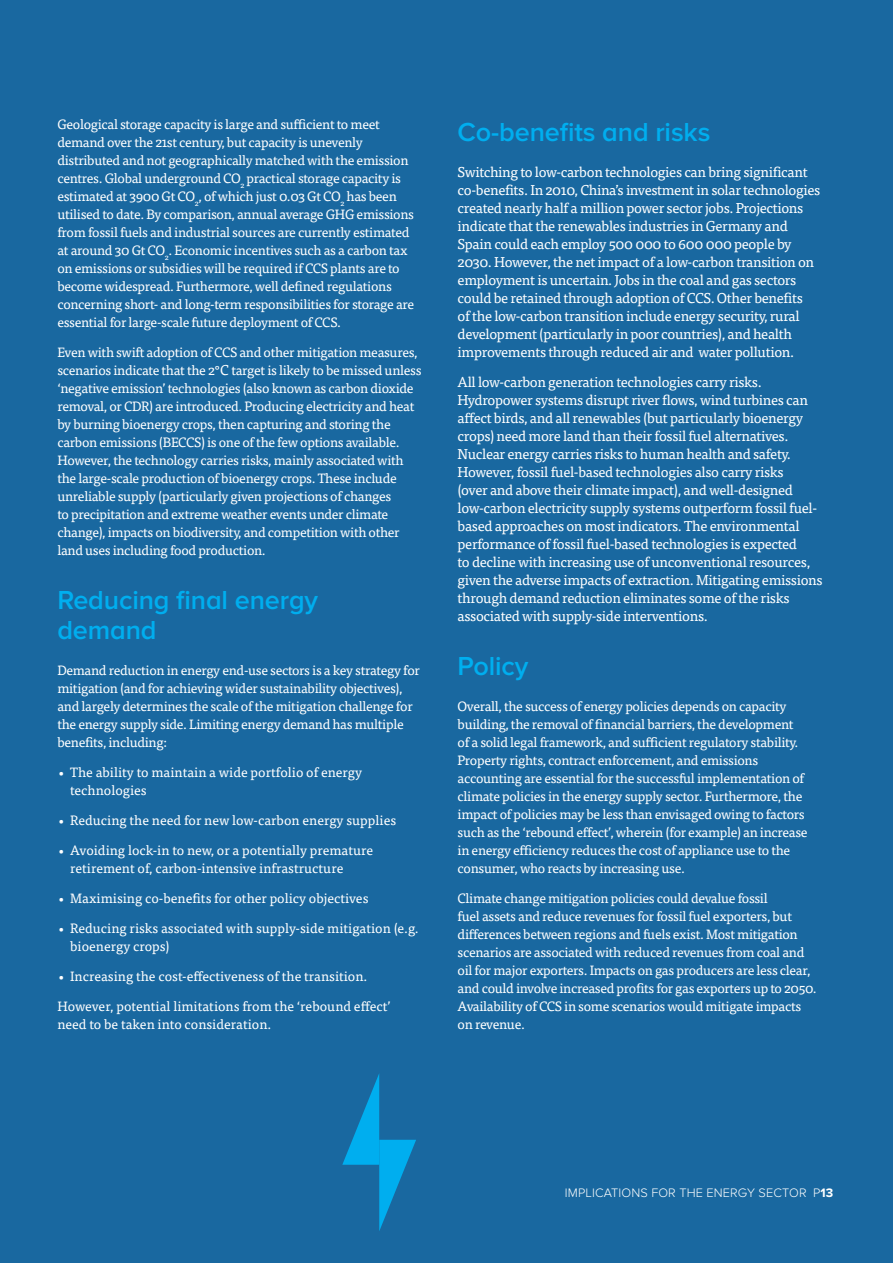
<style>
.page{position:relative;width:893px;height:1263px;background:#1968a0}
.page>*{position:absolute;margin:0;border:0;box-sizing:border-box;transform-origin:0 0}
.t1{font:600 27px/30px "Proxima Nova";letter-spacing:-.005em;color:#00aeef}
.t2{font:14.25px/18px "Tisa Pro";letter-spacing:-.025em;color:#fff}
.t3{font:13.5px/18px "Tisa Pro";letter-spacing:-.025em;color:#fff}
.t4{font:13.5px/18px "Tisa Pro";color:#fff}
.t5{font:300 12.75px "Proxima Nova";letter-spacing:.01em;color:#fff}
.s1{font-size:14.25px}
.s2{font-weight:700}
</style>
<div class="page">
<svg style="left:342px;top:1074px;width:74px;height:157px"></svg>
<p class="t3" style="left:57px;top:114px;width:358px">Geological storage capacity is large and sufficient to meet demand over the 21st century, but capacity is unevenly distributed and not geographically matched with the emission centres. Global underground CO<sub>2</sub> practical storage capacity is estimated at 3900 Gt CO<sub>2</sub>, of which just 0.03 Gt CO<sub>2</sub> has been utilised to date. By comparison, annual average GHG emissions from fossil fuels and industrial sources are currently estimated at around 30 Gt CO<sub>2</sub>. Economic incentives such as a carbon tax on emissions or subsidies will be required if CCS plants are to become widespread. Furthermore, well defined regulations concerning short- and long-term responsibilities for storage are essential for large-scale future deployment of CCS.</p>
<p class="t3" style="left:57px;top:342px;width:366px">Even with swift adoption of CCS and other mitigation measures, scenarios indicate that the 2<span class="s1">°C</span> target is likely to be missed unless ‘negative emission’ technologies (also known as carbon dioxide removal, or CDR) are introduced. Producing electricity and heat by burning bioenergy crops, then capturing and storing the carbon emissions (BECCS) is one of the few options available.<br>However, the technology carries risks, mainly associated with the large-scale production of bioenergy crops. These include unreliable supply (particularly given projections of changes<br>to precipitation and extreme weather events under climate change), impacts on biodiversity, and competition with other land uses including food production.</p>
<h2 class="t1" style="left:57px;top:586px;width:262px">Reducing final energy demand</h2>
<p class="t3" style="left:57px;top:660px;width:364px">Demand reduction in energy end-use sectors is a key strategy for mitigation (and for achieving wider sustainability objectives), and largely determines the scale of the mitigation challenge for the energy supply side. Limiting energy demand has multiple benefits, including:</p>
<p class="t4" style="left:70px;top:762px;width:294px;text-indent:-13px">• The ability to maintain a wide portfolio of energy technologies</p>
<p class="t4" style="left:57px;top:810px;width:340px">• Reducing the need for new low-carbon energy supplies</p>
<p class="t4" style="left:70px;top:840px;width:305px;text-indent:-13px">• Avoiding lock-in to new, or a potentially premature retirement of, carbon-intensive infrastructure</p>
<p class="t4" style="left:57px;top:888px;width:313px">• Maximising co-benefits for other policy objectives</p>
<p class="t4" style="left:70px;top:918px;width:350px;text-indent:-13px">• Reducing risks associated with supply-side mitigation (e.g. bioenergy crops)</p>
<p class="t4" style="left:57px;top:966px;width:312px">• Increasing the cost-effectiveness of the transition.</p>
<p class="t4" style="left:57px;top:996px;width:335px">However, potential limitations from the ‘rebound effect’ need to be taken into consideration.</p>
<h2 class="t1" style="left:458px;top:118px;width:254px">Co-benefits and risks</h2>
<p class="t2" style="left:458px;top:162px;width:364px">Switching to low-carbon technologies can bring significant co-benefits. In 2010, China’s investment in solar technologies created nearly half a million power sector jobs. Projections indicate that the renewables industries in Germany and Spain could each employ 500 000 to 600 000 people by 2030. However, the net impact of a low-carbon transition on employment is uncertain. Jobs in the coal and gas sectors could be retained through adoption of CCS. Other benefits<br>of the low-carbon transition include energy security, rural development (particularly in poor countries), and health improvements through reduced air and water pollution.</p>
<p class="t2" style="left:458px;top:372px;width:366px">All low-carbon generation technologies carry risks.<br>Hydropower systems disrupt river flows, wind turbines can affect birds, and all renewables (but particularly bioenergy crops) need more land than their fossil fuel alternatives.<br>Nuclear energy carries risks to human health and safety.<br>However, fossil fuel-based technologies also carry risks<br>(over and above their climate impact), and well-designed low-carbon electricity supply systems outperform fossil fuel&shy;based approaches on most indicators. The environmental performance of fossil fuel-based technologies is expected<br>to decline with increasing use of unconventional resources, given the adverse impacts of extraction. Mitigating emissions through demand reduction eliminates some of the risks associated with supply-side interventions.</p>
<h2 class="t1" style="left:458px;top:652px;width:72px">Policy</h2>
<p class="t3" style="left:458px;top:696px;width:351px">Overall, the success of energy policies depends on capacity building, the removal of financial barriers, the development of a solid legal framework, and sufficient regulatory stability.<br>Property rights, contract enforcement, and emissions accounting are essential for the successful implementation of climate policies in the energy supply sector. Furthermore, the impact of policies may be less than envisaged owing to factors such as the ‘rebound effect’, wherein (for example) an increase in energy efficiency reduces the cost of appliance use to the consumer, who reacts by increasing use.</p>
<p class="t3" style="left:458px;top:888px;width:361px">Climate change mitigation policies could devalue fossil<br>fuel assets and reduce revenues for fossil fuel exporters, but differences between regions and fuels exist. Most mitigation scenarios are associated with reduced revenues from coal and oil for major exporters. Impacts on gas producers are less clear, and could involve increased profits for gas exporters up to 2050.<br>Availability of CCS in some scenarios would mitigate impacts on revenue.</p>
<p class="t5" style="left:565px;top:1185px;width:270px">IMPLICATIONS FOR THE ENERGY SECTOR P<span class="s2">13</span></p>
</div>
